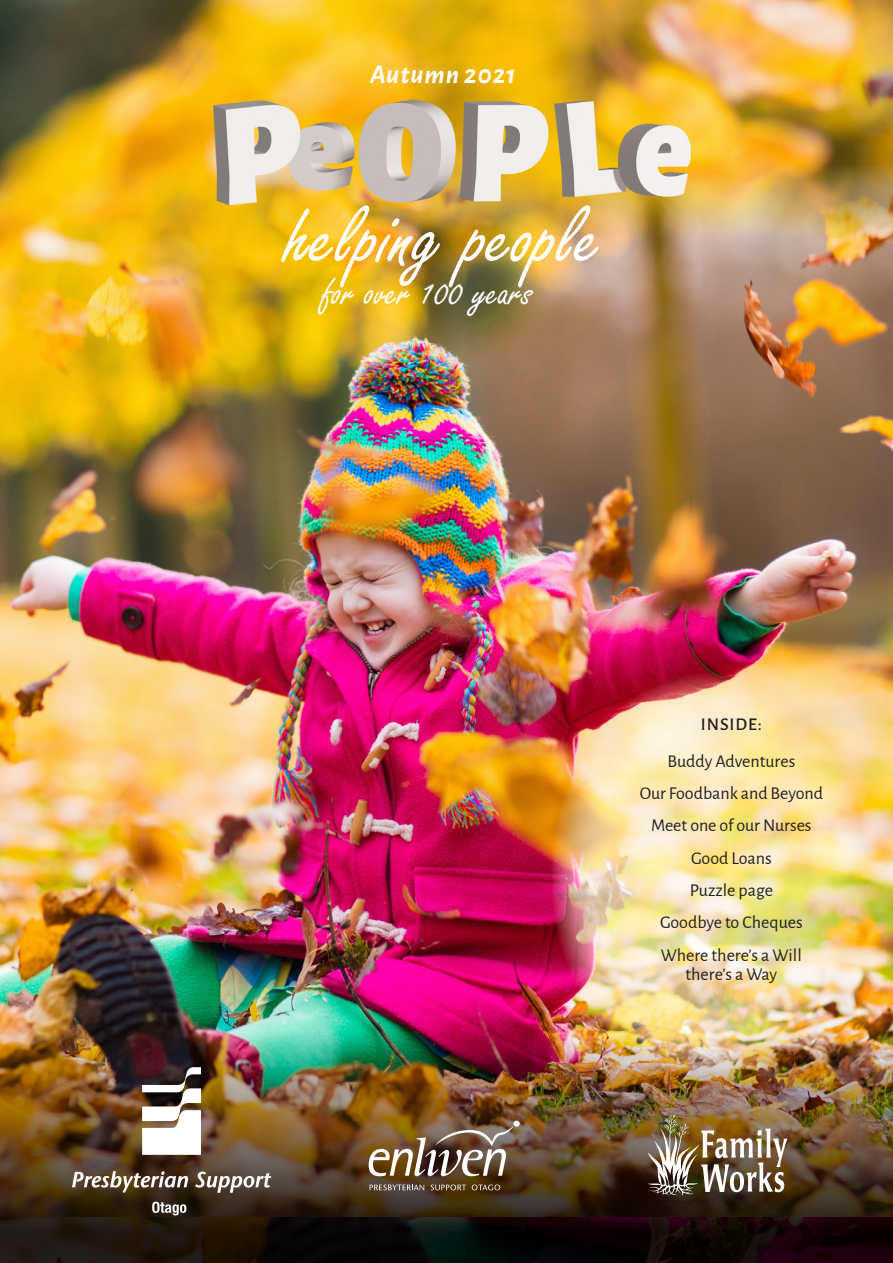
<style>
.page{position:relative;width:893px;height:1263px;background:#fff}
.page>*{position:absolute;margin:0;border:0;box-sizing:border-box;transform-origin:0 0}
.t1{font:90px "Freestyle Script";color:#fff}
.t2{font:41.4px "Freestyle Script";color:#fff}
.t3{font:italic 700 27px "Alegreya Sans";letter-spacing:.03em;color:#fff}
.t4{font:18px/32.2px "Alegreya Sans";color:#231f20;text-align:center}
.s1{font-weight:500}
</style>
<div class="page">
<img style="left:0;top:0;width:893px;height:137px">
<img style="left:0;top:137px;width:893px;height:885px">
<img style="left:0;top:1022px;width:893px;height:241px">
<img style="left:648px;top:1115px;width:139px;height:81px">
<div style="left:513px;top:1120px;width:7px;height:7px;background:#fff;border-radius:50%"></div>
<img style="left:369px;top:1124px;width:147px;height:52px">
<svg style="left:370px;top:1184px;width:54px;height:6px"></svg>
<svg style="left:430px;top:1184px;width:36px;height:6px"></svg>
<svg style="left:472px;top:1184px;width:28px;height:6px"></svg>
<svg style="left:72px;top:1171px;width:116px;height:22px"></svg>
<svg style="left:195px;top:1171px;width:76px;height:22px"></svg>
<svg style="left:142px;top:1067px;width:59px;height:88px"></svg>
<svg style="left:152px;top:1202px;width:34px;height:13px"></svg>
<img style="left:166px;top:63px;width:554px;height:165px">
<img style="left:552px;top:674px;width:313px;height:403px">
<p class="t3" style="left:370px;top:54px;width:147px">Autumn 2021</p>
<p class="t1" style="left:284px;top:188px;width:319px">helping people</p>
<p class="t2" style="left:322px;top:270px;width:212px">for over 100 years</p>
<p class="t4" style="left:667px;top:705px;width:129px;line-height:36.5px"><span class="s1">INSIDE:<br></span>Buddy Adventures</p>
<p class="t4" style="left:640px;top:776px;width:185px">Our Foodbank and Beyond<br>Meet one of our Nurses<br>Good Loans<br>Puzzle page<br>Goodbye to Cheques<br>Where there’s a Will</p>
<p class="t4" style="left:685px;top:957px;width:93px">there’s a Way</p>
</div>
